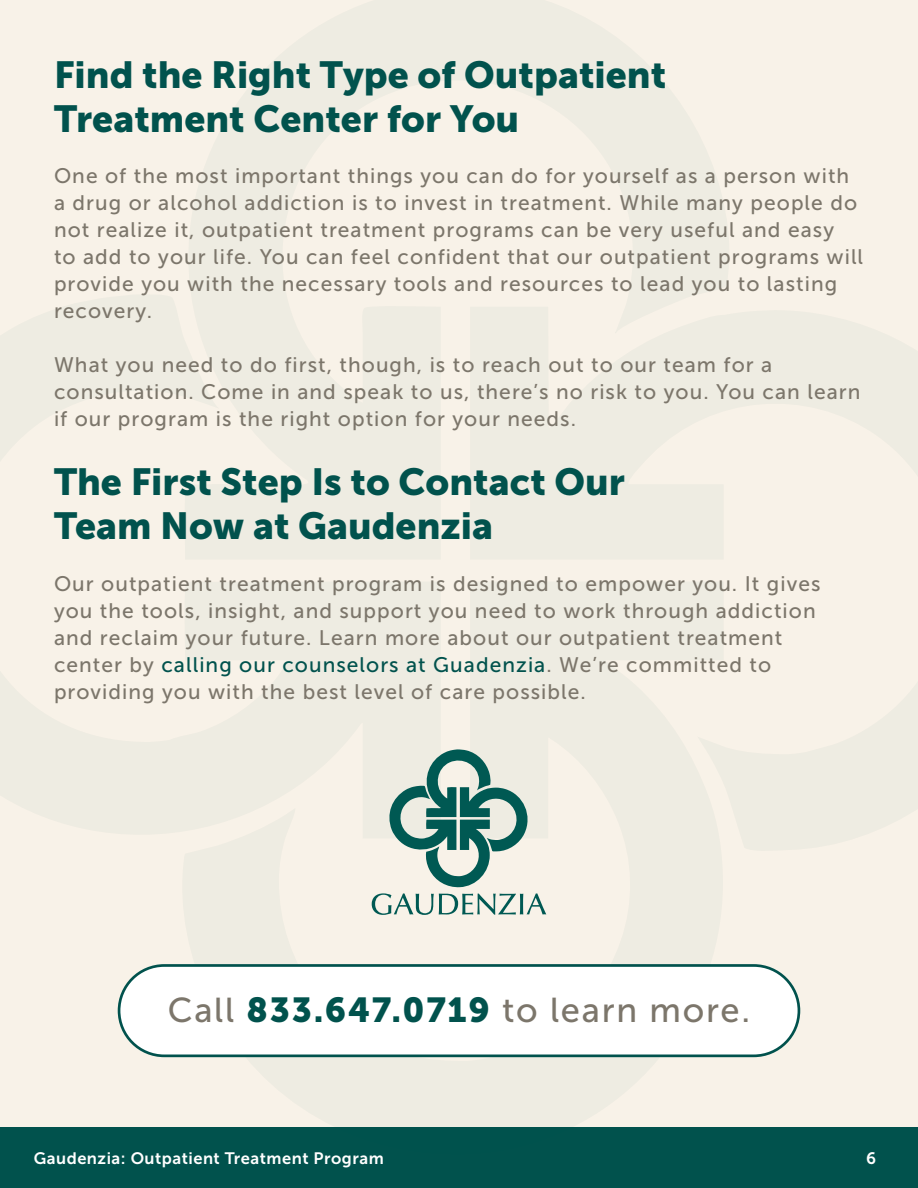
<style>
.page{position:relative;width:918px;height:1188px;background:#fff}
.page>*{position:absolute;margin:0;border:0;box-sizing:border-box;transform-origin:0 0}
.t1{font:37.5px/43.5px "Museo Sans 900";color:#01524d}
.t2{font:34.5px "Museo Sans 500";letter-spacing:.05em;color:#7c766b}
.t3{font:21px/27px "Museo Sans 500";letter-spacing:.05em;color:#7c766b}
.t4{font:16.5px "Museo Sans 700";letter-spacing:.03em;color:#fff}
.s1{color:#01524d}
.s2{font-family:"Museo Sans 900";color:#01524d}
</style>
<div class="page">
<div style="left:0;top:0;width:918px;height:1150px;background:#f8f2e8"></div>
<div style="left:0;top:1128px;width:918px;height:60px;background:#01524d"></div>
<div style="left:119px;top:965px;width:680px;height:91px;background:#fff;border-radius:45px"></div>
<div style="left:118px;top:964px;width:682px;height:93px;border:3px solid #01524d;border-radius:45px"></div>
<svg style="left:372px;top:749px;width:174px;height:166px"></svg>
<h1 class="t1" style="left:54px;top:53px;width:614px">Find the Right Type of Outpatient<br>Treatment Center for You</h1>
<p class="t3" style="left:54px;top:162px;width:811px">One of the most important things you can do for yourself as a person with a drug or alcohol addiction is to invest in treatment. While many people do not realize it, outpatient treatment programs can be very useful and easy<br>to add to your life. You can feel confident that our outpatient programs will provide you with the necessary tools and resources to lead you to lasting recovery.</p>
<p class="t3" style="left:54px;top:351px;width:808px">What you need to do first, though, is to reach out to our team for a consultation. Come in and speak to us, there’s no risk to you. You can learn if our program is the right option for your needs.</p>
<h1 class="t1" style="left:54px;top:460px;width:573px">The First Step Is to Contact Our<br>Team Now at Gaudenzia</h1>
<p class="t3" style="left:54px;top:570px;width:768px">Our outpatient treatment program is designed to empower you. It gives you the tools, insight, and support you need to work through addiction and reclaim your future. Learn more about our outpatient treatment center by <span class="s1">calling our counselors at Guadenzia</span>. We’re committed to providing you with the best level of care possible.</p>
<h2 class="t2" style="left:168px;top:991px;width:584px">Call <span class="s2">833.647.0719</span> to learn more.</h2>
<p class="t4" style="left:34px;top:1149px;width:351px">Gaudenzia: Outpatient Treatment Program</p>
<p class="t4" style="left:866px;top:1149px;width:11px">6</p>
</div>
